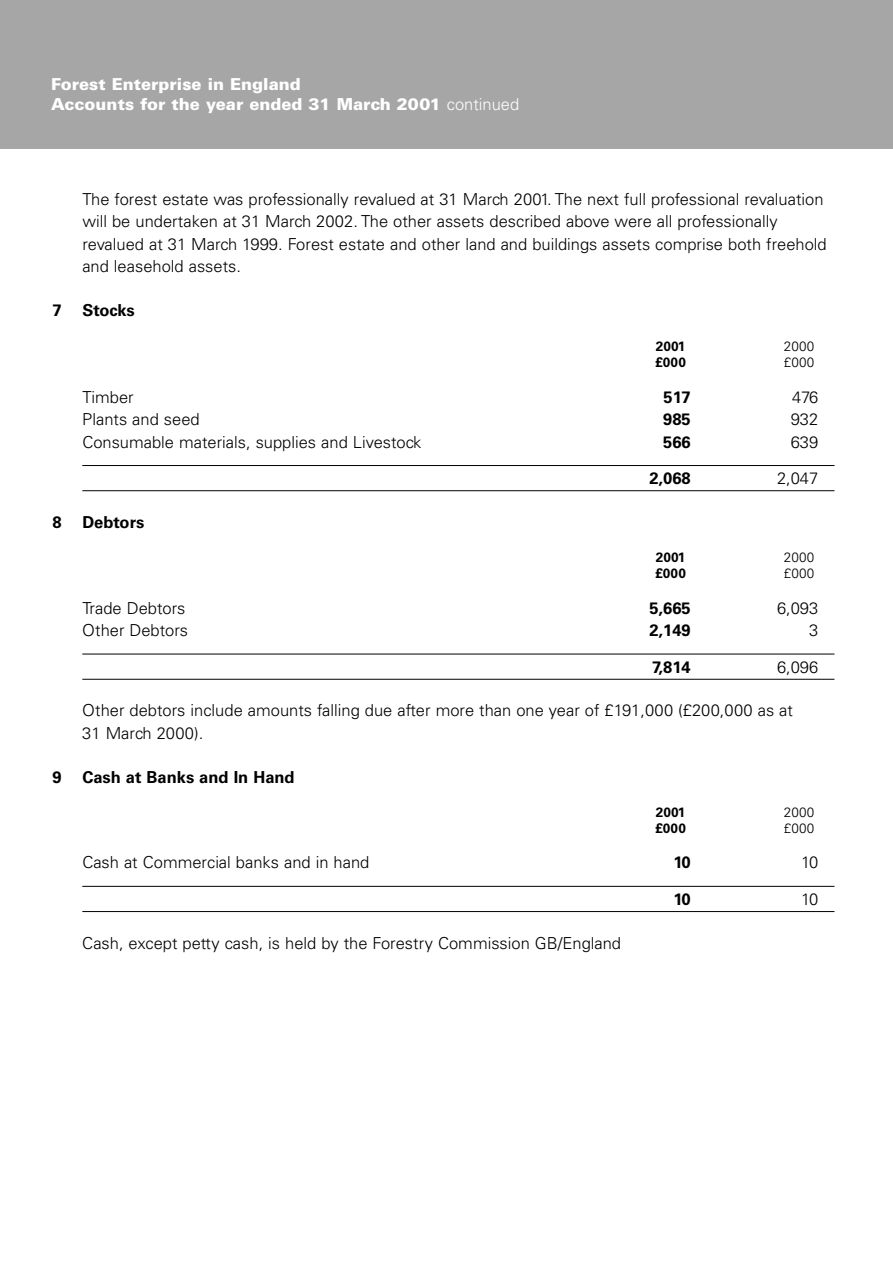
<style>
.page{position:relative;width:893px;height:1262px;background:#fff}
.page>*{position:absolute;margin:0;border:0;box-sizing:border-box;transform-origin:0 0}
.t1{font:300 16.5px/22.5px "Univers";color:#000}
.t2{font:700 16.5px "Univers";color:#000}
.t3{font:900 16.5px/19.8px "Univers";color:#fff}
.t4{font:700 13.5px "Univers";letter-spacing:.02em;color:#000}
.t5{font:300 13.5px "Univers";letter-spacing:.02em;color:#000}
.s1{font-weight:300}
</style>
<div class="page">
<div style="left:0;top:0;width:892px;height:149px;background:#a6a6a6"></div>
<hr style="left:82px;top:465px;width:752px;height:1px;background:#000">
<hr style="left:82px;top:490px;width:752px;height:1px;background:#000">
<hr style="left:82px;top:653px;width:752px;height:1px;background:#000">
<hr style="left:82px;top:679px;width:752px;height:1px;background:#000">
<hr style="left:82px;top:886px;width:752px;height:1px;background:#000">
<hr style="left:82px;top:911px;width:752px;height:1px;background:#000">
<p class="t3" style="left:51px;top:75px;width:469px">Forest Enterprise in England<br>Accounts for the year ended 31 March 2001 <span class="s1">continued</span></p>
<p class="t1" style="left:82px;top:189px;width:746px">The forest estate was professionally revalued at 31 March 2001. The next full professional revaluation will be undertaken at 31 March 2002. The other assets described above were all professionally revalued at 31 March 1999. Forest estate and other land and buildings assets comprise both freehold and leasehold assets.</p>
<p class="t2" style="left:53px;top:304px;width:84px">7 Stocks</p>
<p class="t4" style="left:655px;top:341px;width:31px">2001</p>
<p class="t5" style="left:783px;top:341px;width:32px">2000</p>
<p class="t4" style="left:655px;top:357px;width:32px">£000</p>
<p class="t5" style="left:783px;top:357px;width:32px">£000</p>
<p class="t1" style="left:82px;top:387px;width:53px">Timber</p>
<p class="t2" style="left:663px;top:391px;width:29px">517</p>
<p class="t1" style="left:792px;top:387px;width:28px">476</p>
<p class="t1" style="left:82px;top:409px;width:119px">Plants and seed</p>
<p class="t2" style="left:663px;top:413px;width:29px">985</p>
<p class="t1" style="left:790px;top:409px;width:29px">932</p>
<p class="t1" style="left:82px;top:432px;width:340px">Consumable materials, supplies and Livestock</p>
<p class="t2" style="left:663px;top:436px;width:29px">566</p>
<p class="t1" style="left:790px;top:432px;width:29px">639</p>
<p class="t2" style="left:649px;top:472px;width:43px">2,068</p>
<p class="t1" style="left:777px;top:468px;width:43px">2,047</p>
<p class="t2" style="left:53px;top:516px;width:93px">8 Debtors</p>
<p class="t4" style="left:655px;top:552px;width:31px">2001</p>
<p class="t5" style="left:783px;top:552px;width:32px">2000</p>
<p class="t4" style="left:655px;top:568px;width:32px">£000</p>
<p class="t5" style="left:783px;top:568px;width:32px">£000</p>
<p class="t1" style="left:82px;top:598px;width:105px">Trade Debtors</p>
<p class="t2" style="left:649px;top:601px;width:43px">5,665</p>
<p class="t1" style="left:777px;top:598px;width:43px">6,093</p>
<p class="t1" style="left:82px;top:620px;width:107px">Other Debtors</p>
<p class="t2" style="left:649px;top:624px;width:43px">2,149</p>
<p class="t1" style="left:809px;top:620px;width:11px">3</p>
<p class="t2" style="left:652px;top:660px;width:40px">7,814</p>
<p class="t1" style="left:777px;top:657px;width:43px">6,096</p>
<p class="t1" style="left:82px;top:700px;width:712px">Other debtors include amounts falling due after more than one year of £191,000 (£200,000 as at<br>31 March 2000).</p>
<p class="t2" style="left:53px;top:770px;width:243px">9 Cash at Banks and In Hand</p>
<p class="t4" style="left:655px;top:807px;width:31px">2001</p>
<p class="t5" style="left:783px;top:807px;width:32px">2000</p>
<p class="t4" style="left:655px;top:823px;width:32px">£000</p>
<p class="t5" style="left:783px;top:823px;width:32px">£000</p>
<p class="t1" style="left:82px;top:852px;width:288px">Cash at Commercial banks and in hand</p>
<p class="t2" style="left:673px;top:856px;width:19px">10</p>
<p class="t1" style="left:801px;top:852px;width:19px">10</p>
<p class="t2" style="left:673px;top:893px;width:19px">10</p>
<p class="t1" style="left:801px;top:889px;width:19px">10</p>
<p class="t1" style="left:82px;top:933px;width:540px">Cash, except petty cash, is held by the Forestry Commission GB/England</p>
</div>
